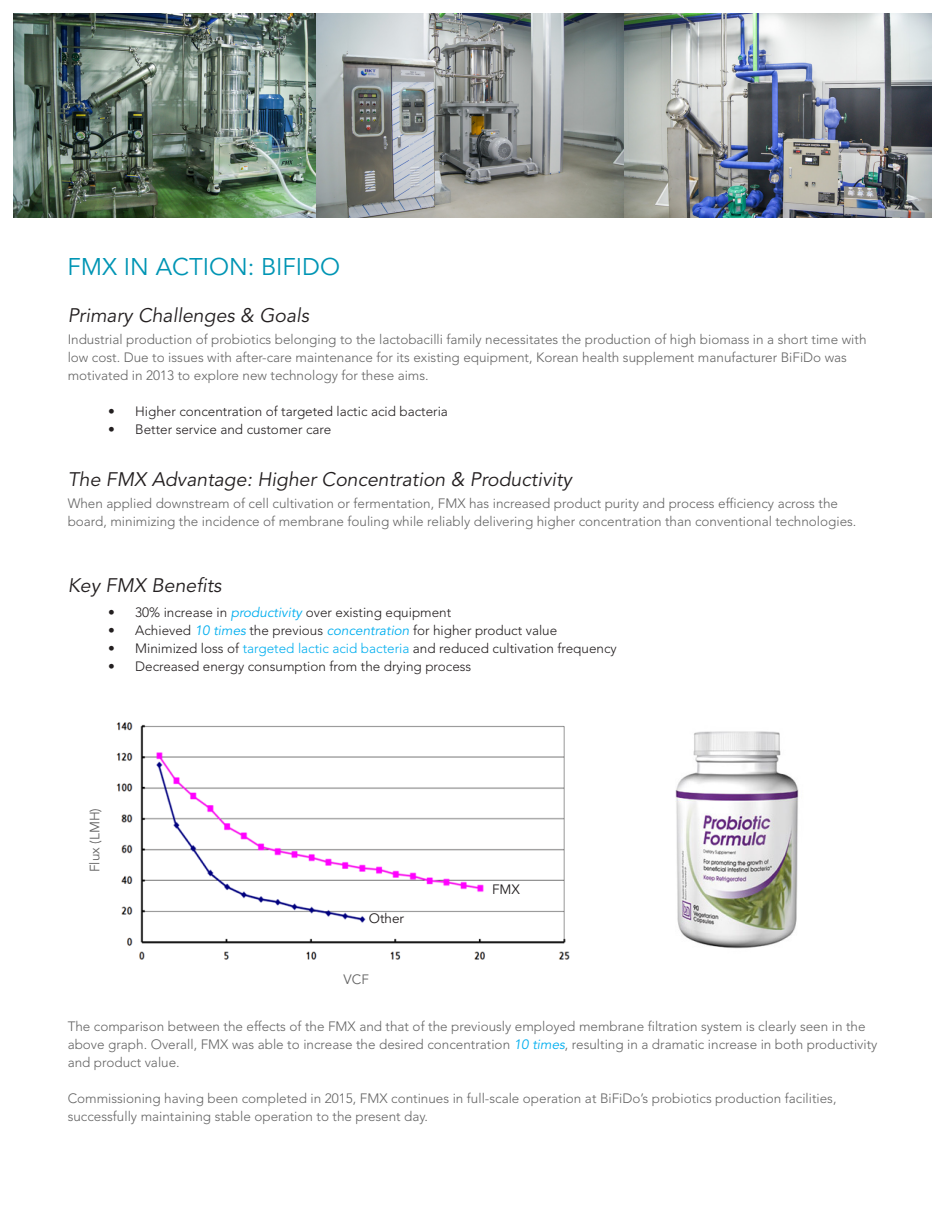
<style>
.page{position:relative;width:945px;height:1215px;background:#fff}
.page>*{position:absolute;margin:0;border:0;box-sizing:border-box;transform-origin:0 0}
.t1{font:24px "Avenir LT Std";color:#0095b4}
.t2{font:italic 19.5px "Avenir LT Std";color:#231f20}
.t3{font:300 13.5px/18px "Avenir LT Std";color:#646464}
.t4{font:300 13.5px "Avenir LT Std";color:#231f20}
.t5{font:13.5px "Avenir LT Std";color:#646464}
.t6{font:13.5px "Avenir LT Std";color:#231f20}
.s1{font-weight:400;font-style:italic;color:#00aeef}
.s2{color:#00aeef}
</style>
<div class="page">
<img style="left:675px;top:731px;width:124px;height:218px">
<img style="left:14px;top:14px;width:918px;height:204px">
<img style="left:116px;top:722px;width:454px;height:238px">
<p class="t1" style="left:68px;top:253px;width:274px">FMX IN ACTION: BIFIDO</p>
<p class="t2" style="left:68px;top:304px;width:243px">Primary Challenges &amp; Goals</p>
<p class="t3" style="left:68px;top:330px;width:800px">Industrial production of probiotics belonging to the lactobacilli family necessitates the production of high biomass in a short time with low cost. Due to issues with after-care maintenance for its existing equipment, Korean health supplement manufacturer BiFiDo was motivated in 2013 to explore new technology for these aims.</p>
<p class="t4" style="left:108px;top:403px;width:341px">• Higher concentration of targeted lactic acid bacteria</p>
<p class="t4" style="left:108px;top:421px;width:225px">• Better service and customer care</p>
<p class="t2" style="left:68px;top:468px;width:506px">The FMX Advantage: Higher Concentration &amp; Productivity</p>
<p class="t3" style="left:68px;top:495px;width:790px">When applied downstream of cell cultivation or fermentation, FMX has increased product purity and process efficiency across the board, minimizing the incidence of membrane fouling while reliably delivering higher concentration than conventional technologies.</p>
<p class="t2" style="left:68px;top:574px;width:155px">Key FMX Benefits</p>
<p class="t4" style="left:108px;top:605px;width:345px">• 30% increase in <span class="s1">productivity</span> over existing equipment</p>
<p class="t4" style="left:108px;top:623px;width:451px">• Achieved <span class="s1">10 times</span> the previous <span class="s1">concentration</span> for higher product value</p>
<p class="t4" style="left:108px;top:641px;width:510px">• Minimized loss of <span class="s2">targeted lactic acid bacteria</span> and reduced cultivation frequency</p>
<p class="t4" style="left:108px;top:659px;width:365px">• Decreased energy consumption from the drying process</p>
<p class="t5" style="left:87px;top:872px;width:66px;rotate:-90deg">Flux (LMH)</p>
<p class="t6" style="left:369px;top:911px;width:37px">Other</p>
<p class="t5" style="left:344px;top:971px;width:27px">VCF</p>
<p class="t6" style="left:492px;top:882px;width:30px">FMX</p>
<p class="t3" style="left:68px;top:1018px;width:811px">The comparison between the effects of the FMX and that of the previously employed membrane filtration system is clearly seen in the above graph. Overall, FMX was able to increase the desired concentration <span class="s1">10 times</span>, resulting in a dramatic increase in both productivity and product value.</p>
<p class="t3" style="left:68px;top:1090px;width:770px">Commissioning having been completed in 2015, FMX continues in full-scale operation at BiFiDo’s probiotics production facilities, successfully maintaining stable operation to the present day.</p>
</div>
